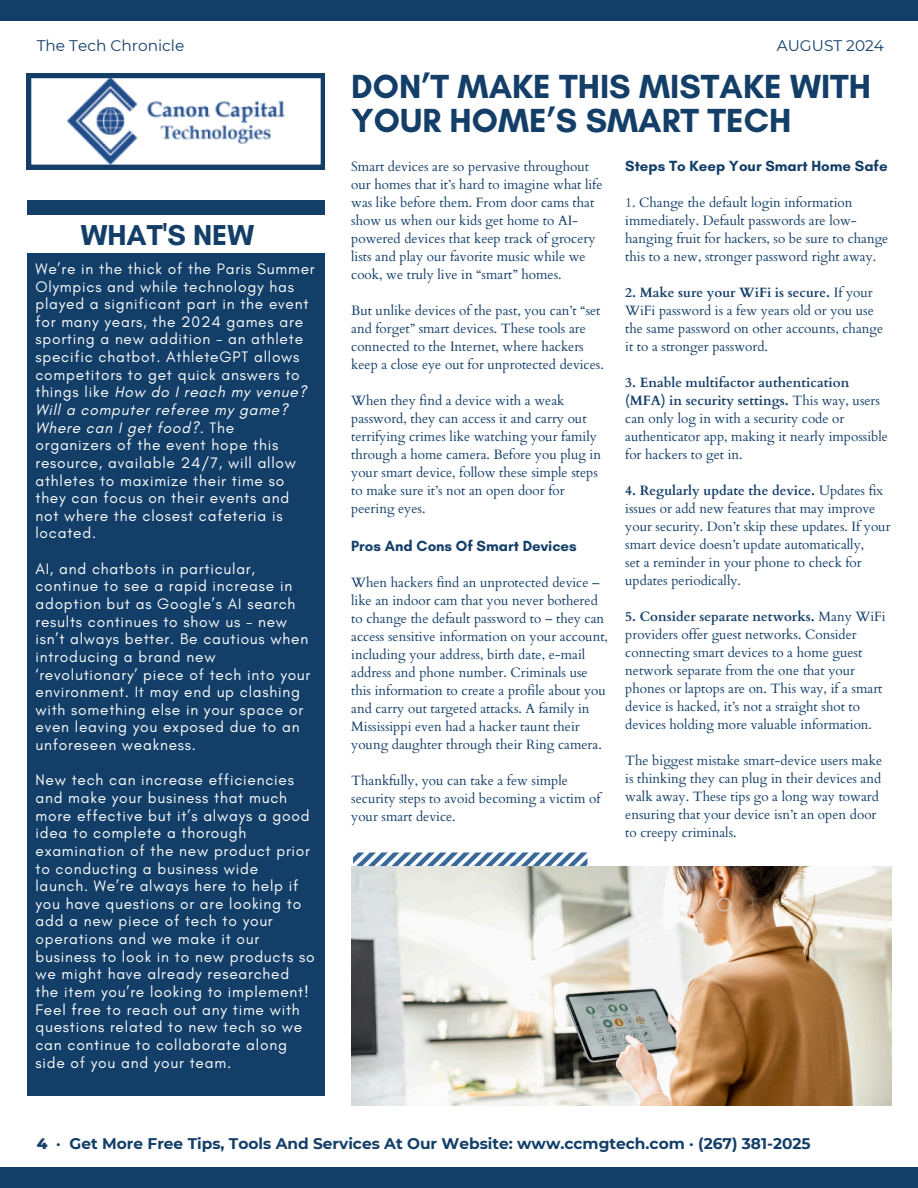
<style>
.page{position:relative;width:918px;height:1188px;background:#fff}
.page>*{position:absolute;margin:0;border:0;box-sizing:border-box;transform-origin:0 0}
.t1{font:700 34.05px/33.8px "Glacial Indifference";color:#133e68}
.t2{font:700 29.25px "Glacial Indifference";color:#133e68}
.t3{font:15.45px/17.7px "Glacial Indifference";letter-spacing:.05em;color:#fbfefe}
.t4{font:700 15.45px "Montserrat";color:#133e68}
.t5{font:15.45px "Montserrat";color:#133e68}
.t6{font:700 15px "Glacial Indifference";color:#133e68}
.t7{font:13.5px/18px "Cardo";color:#133e68}
.s1{font-weight:700}
.s2{font-style:italic}
.s3{font-weight:800}
</style>
<div class="page">
<div style="left:0;top:1px;width:918px;height:20px;background:#133e68"></div>
<div style="left:0;top:1168px;width:918px;height:20px;background:#133e68"></div>
<svg style="left:27px;top:74px;width:298px;height:95px"></svg>
<div style="left:28px;top:201px;width:297px;height:895px;background:#133e68"></div>
<svg style="left:353px;top:852px;width:234px;height:14px"></svg>
<img style="left:352px;top:866px;width:540px;height:240px">
<img style="left:62px;top:76px;width:227px;height:91px">
<div style="left:28px;top:215px;width:297px;height:38px;background:#fff"></div>
<h5 class="t5" style="left:37px;top:36px;width:149px">The Tech Chronicle</h5>
<h5 class="t5" style="left:777px;top:36px;width:109px">AUGUST 2024</h5>
<h5 class="t1" style="left:351px;top:70px;width:521px">DON’T MAKE THIS MISTAKE WITH<br>YOUR HOME’S SMART TECH</h5>
<h3 class="t7" style="left:351px;top:158px;width:253px">Smart devices are so pervasive throughout our homes that it’s hard to imagine what life was like before them. From door cams that show us when our kids get home to AI&shy;powered devices that keep track of grocery lists and play our favorite music while we cook, we truly live in “smart” homes.</h3>
<h1 class="t7" style="left:351px;top:302px;width:254px">But unlike devices of the past, you can’t “set and forget” smart devices. These tools are connected to the Internet, where hackers keep a close eye out for unprotected devices.</h1>
<p class="t7" style="left:351px;top:392px;width:251px">When they find a device with a weak password, they can access it and carry out terrifying crimes like watching your family through a home camera. Before you plug in your smart device, follow these simple steps to make sure it’s not an open door for peering eyes.</p>
<p class="t6" style="left:351px;top:537px;width:227px">Pros And Cons Of Smart Devices</p>
<p class="t7" style="left:351px;top:574px;width:258px">When hackers find an unprotected device – like an indoor cam that you never bothered to change the default password to – they can access sensitive information on your account, including your address, birth date, e-mail address and phone number. Criminals use this information to create a profile about you and carry out targeted attacks. A family in Mississippi even had a hacker taunt their young daughter through their Ring camera.</p>
<h4 class="t7" style="left:351px;top:772px;width:251px">Thankfully, you can take a few simple security steps to avoid becoming a victim of your smart device.</h4>
<p class="t6" style="left:625px;top:157px;width:264px">Steps To Keep Your Smart Home Safe</p>
<p class="t7" style="left:625px;top:194px;width:265px">1. Change the default login information immediately. Default passwords are low&shy;hanging fruit for hackers, so be sure to change this to a new, stronger password right away.</p>
<h4 class="t7" style="left:625px;top:284px;width:259px"><span class="s1">2. Make sure your WiFi is secure.</span> If your WiFi password is a few years old or you use the same password on other accounts, change it to a stronger password.</h4>
<p class="t7" style="left:625px;top:374px;width:264px"><span class="s1">3. Enable multifactor authentication (MFA) in security settings.</span> This way, users can only log in with a security code or authenticator app, making it nearly impossible for hackers to get in.</p>
<p class="t7" style="left:625px;top:482px;width:267px"><span class="s1">4. Regularly update the device.</span> Updates fix issues or add new features that may improve your security. Don’t skip these updates. If your smart device doesn’t update automatically,<br>set a reminder in your phone to check for updates periodically.</p>
<p class="t7" style="left:625px;top:608px;width:262px"><span class="s1">5. Consider separate networks.</span> Many WiFi providers offer guest networks. Consider connecting smart devices to a home guest network separate from the one that your phones or laptops are on. This way, if a smart device is hacked, it’s not a straight shot to devices holding more valuable information.</p>
<p class="t7" style="left:625px;top:752px;width:258px">The biggest mistake smart-device users make is thinking they can plug in their devices and walk away. These tips go a long way toward ensuring that your device isn’t an open door to creepy criminals.</p>
<p class="t2" style="left:81px;top:218px;width:175px">WHAT'S NEW</p>
<p class="t3" style="left:35px;top:260px;width:281px">We’re in the thick of the Paris Summer<br>Olympics and while technology has played a significant part in the event for many years, the 2024 games are sporting a new addition - an athlete specific chatbot. AthleteGPT allows competitors to get quick answers to things like <span class="s2">How do I reach my venue?<br>Will a computer referee my game?<br>Where can I get food?.</span> The<br>organizers of the event hope this resource, available 24/7, will allow athletes to maximize their time so they can focus on their events and not where the closest cafeteria is located.</p>
<p class="t3" style="left:35px;top:560px;width:276px">AI, and chatbots in particular, continue to see a rapid increase in adoption but as Google’s AI search results continues to show us - new isn’t always better. Be cautious when introducing a brand new ‘revolutionary’ piece of tech into your environment. It may end up clashing with something else in your space or even leaving you exposed due to an unforeseen weakness.</p>
<p class="t3" style="left:35px;top:771px;width:281px">New tech can increase efficiencies and make your business that much more effective but it’s always a good idea to complete a thorough examination of the new product prior to conducting a business wide launch. We’re always here to help if you have questions or are looking to add a new piece of tech to your operations and we make it our business to look in to new products so we might have already researched the item you’re looking to implement!<br>Feel free to reach out any time with questions related to new tech so we can continue to collaborate along side of you and your team.</p>
<h2 class="t4" style="left:37px;top:1134px;width:776px"><span class="s3">4</span> · Get More Free Tips, Tools And Services At Our Website: www.ccmgtech.com · (267) 381-2025</h2>
</div>
